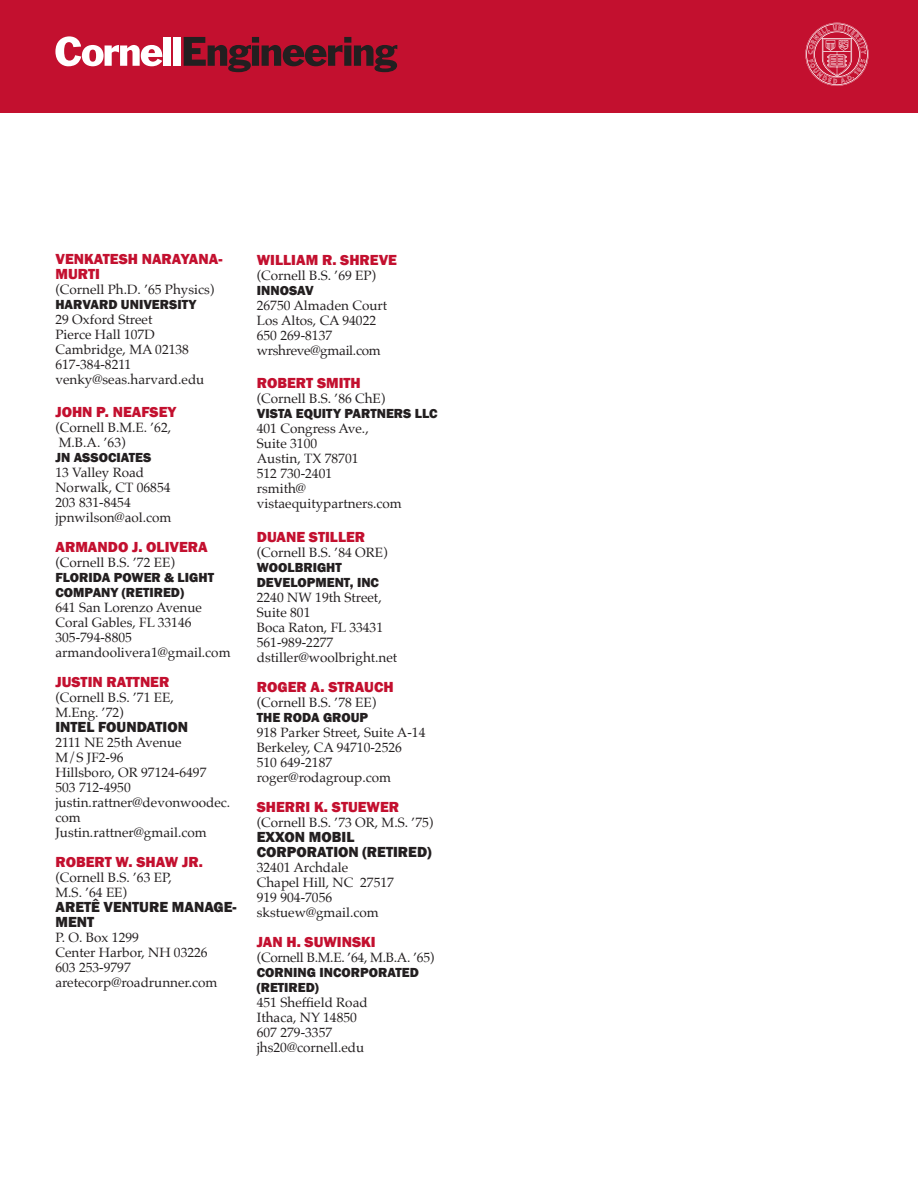
<style>
.page{position:relative;width:918px;height:1188px;background:#fff}
.page>*{position:absolute;margin:0;border:0;box-sizing:border-box;transform-origin:0 0}
.contact_copy{font:800 15px/15px "Franklin Gothic";color:#c3102f}
.contact_copy-2{font:800 15px/15px "Franklin Gothic";color:#231f20}
.contact_copy-3{font:13.5px/15px "Palatino";color:#231f20}
.t1{font:800 13.5px/15px "Franklin Gothic";color:#231f20}
.contact_copy-4{font:13.5px "Palatino";letter-spacing:-.02em;color:#231f20}
.s1{font-family:"Palatino";font-weight:400}
</style>
<div class="page">
<div style="left:0;top:0;width:918px;height:112px;background:#c3102f"></div>
<svg style="left:55px;top:36px;width:107px;height:30px"></svg>
<div style="left:163px;top:37px;width:8px;height:29px;background:#fff"></div>
<div style="left:173px;top:37px;width:8px;height:29px;background:#fff"></div>
<svg style="left:184px;top:37px;width:213px;height:35px"></svg>
<svg style="left:805px;top:23px;width:64px;height:63px"></svg>
<p class="contact_copy" style="left:55px;top:251px;width:169px">VENKATESH NARAYANA-<br>MURTI</p>
<p class="contact_copy-3" style="left:55px;top:282px;width:160px">(Cornell Ph.D. ’65 Physics)</p>
<p class="t1" style="left:55px;top:297px;width:143px">HARVARD UNIVERSITY</p>
<p class="contact_copy-3" style="left:55px;top:312px;width:98px">29 Oxford Street</p>
<p class="contact_copy-3" style="left:55px;top:327px;width:101px">Pierce Hall 107D</p>
<p class="contact_copy-3" style="left:55px;top:342px;width:135px">Cambridge, MA 02138</p>
<p class="contact_copy-3" style="left:55px;top:357px;width:77px">617-384-8211</p>
<p class="contact_copy-3" style="left:55px;top:372px;width:150px">venky@seas.harvard.edu</p>
<p class="contact_copy" style="left:55px;top:404px;width:122px">JOHN P. NEAFSEY</p>
<p class="contact_copy-3" style="left:55px;top:420px;width:117px">(Cornell B.M.E. ’62,<br>M.B.A. ’63)</p>
<p class="t1" style="left:55px;top:450px;width:97px">JN ASSOCIATES</p>
<p class="contact_copy-3" style="left:55px;top:465px;width:117px">13 Valley Road<br>Norwalk, CT 06854<br>203 831-8454 jpnwilson@aol.com</p>
<p class="contact_copy" style="left:55px;top:539px;width:154px">ARMANDO J. OLIVERA</p>
<p class="contact_copy-3" style="left:55px;top:555px;width:121px">(Cornell B.S. ’72 EE)</p>
<p class="t1" style="left:55px;top:570px;width:160px">FLORIDA POWER &amp; LIGHT<br>COMPANY (RETIRED)</p>
<p class="contact_copy-3" style="left:55px;top:600px;width:148px">641 San Lorenzo Avenue</p>
<p class="contact_copy-3" style="left:55px;top:615px;width:177px">Coral Gables, FL 33146<br>305-794-8805 armandoolivera1@gmail.com</p>
<p class="contact_copy" style="left:55px;top:674px;width:115px">JUSTIN RATTNER</p>
<p class="contact_copy-3" style="left:55px;top:690px;width:120px">(Cornell B.S. ’71 EE,<br>M.Eng. ’72)</p>
<p class="contact_copy-2" style="left:55px;top:719px;width:134px">INTEL FOUNDATION</p>
<p class="contact_copy-3" style="left:55px;top:735px;width:128px">2111 NE 25th Avenue</p>
<p class="contact_copy-3" style="left:55px;top:750px;width:176px">M/S JF2-96<br>Hillsboro, OR 97124-6497<br>503 712-4950 justin.rattner@devonwoodec. com</p>
<p class="contact_copy-3" style="left:55px;top:825px;width:153px">Justin.rattner@gmail.com</p>
<p class="contact_copy" style="left:55px;top:854px;width:149px">ROBERT W. SHAW JR.</p>
<p class="contact_copy-3" style="left:55px;top:870px;width:118px">(Cornell B.S. ’63 EP,<br>M.S. ’64 EE)</p>
<p class="contact_copy-2" style="left:55px;top:899px;width:183px">ARETÊ VENTURE MANAGE-<br>MENT</p>
<p class="contact_copy-3" style="left:55px;top:930px;width:154px">P. O. Box 1299<br>Center Harbor, NH 03226<br>603 253-9797</p>
<p class="contact_copy-3" style="left:55px;top:975px;width:164px">aretecorp@roadrunner.com</p>
<p class="contact_copy" style="left:257px;top:252px;width:142px">WILLIAM R. SHREVE</p>
<p class="contact_copy-3" style="left:257px;top:267px;width:121px">(Cornell B.S. ’69 EP)</p>
<p class="t1" style="left:257px;top:283px;width:58px">INNOSAV</p>
<p class="contact_copy-3" style="left:257px;top:297px;width:132px">26750 Almaden Court</p>
<p class="contact_copy-3" style="left:257px;top:312px;width:121px">Los Altos, CA 94022</p>
<p class="contact_copy-3" style="left:257px;top:327px;width:77px">650 269-8137</p>
<p class="contact_copy-4" style="left:257px;top:339px;width:126px">wrshreve@gmail.com</p>
<p class="contact_copy" style="left:257px;top:375px;width:106px">ROBERT SMITH</p>
<p class="t1" style="left:257px;top:391px;width:182px"><span class="s1">(Cornell B.S. ’86 ChE)<br></span>VISTA EQUITY PARTNERS LLC</p>
<p class="contact_copy-3" style="left:257px;top:420px;width:113px">401 Congress Ave.,</p>
<p class="contact_copy-3" style="left:257px;top:435px;width:103px">Suite 3100<br>Austin, TX 78701<br>512 730-2401</p>
<p class="contact_copy-3" style="left:257px;top:480px;width:147px">rsmith@ vistaequitypartners.com</p>
<p class="contact_copy" style="left:257px;top:530px;width:110px">DUANE STILLER</p>
<p class="contact_copy-3" style="left:257px;top:545px;width:132px">(Cornell B.S. ’84 ORE)</p>
<p class="t1" style="left:257px;top:560px;width:124px">WOOLBRIGHT<br>DEVELOPMENT, INC</p>
<p class="contact_copy-3" style="left:257px;top:590px;width:126px">2240 NW 19th Street,</p>
<p class="contact_copy-3" style="left:257px;top:605px;width:55px">Suite 801</p>
<p class="contact_copy-3" style="left:257px;top:620px;width:128px">Boca Raton, FL 33431</p>
<p class="contact_copy-3" style="left:257px;top:635px;width:78px">561-989-2277</p>
<p class="contact_copy-3" style="left:257px;top:650px;width:142px">dstiller@woolbright.net</p>
<p class="contact_copy" style="left:257px;top:680px;width:138px">ROGER A. STRAUCH</p>
<p class="contact_copy-3" style="left:257px;top:695px;width:121px">(Cornell B.S. ’78 EE)</p>
<p class="t1" style="left:257px;top:710px;width:113px">THE RODA GROUP</p>
<p class="contact_copy-3" style="left:257px;top:725px;width:170px">918 Parker Street, Suite A-14</p>
<p class="contact_copy-3" style="left:257px;top:740px;width:147px">Berkeley, CA 94710-2526</p>
<p class="contact_copy-3" style="left:257px;top:755px;width:77px">510 649-2187</p>
<p class="contact_copy-3" style="left:257px;top:770px;width:136px">roger@rodagroup.com</p>
<p class="contact_copy" style="left:257px;top:800px;width:144px">SHERRI K. STUEWER</p>
<p class="contact_copy-3" style="left:257px;top:815px;width:178px">(Cornell B.S. ’73 OR, M.S. ’75)</p>
<p class="contact_copy-2" style="left:257px;top:830px;width:176px">EXXON MOBIL<br>CORPORATION (RETIRED)</p>
<p class="contact_copy-3" style="left:257px;top:860px;width:93px">32401 Archdale</p>
<p class="contact_copy-3" style="left:257px;top:875px;width:139px">Chapel Hill, NC 27517</p>
<p class="contact_copy-3" style="left:257px;top:890px;width:123px">919 904-7056 skstuew@gmail.com</p>
<p class="contact_copy" style="left:257px;top:935px;width:120px">JAN H. SUWINSKI</p>
<p class="contact_copy-4" style="left:257px;top:946px;width:179px">(Cornell B.M.E. ’64, M.B.A. ’65)</p>
<p class="t1" style="left:257px;top:965px;width:164px">CORNING INCORPORATED (RETIRED)</p>
<p class="contact_copy-3" style="left:257px;top:995px;width:112px">451 Sheffield Road</p>
<p class="contact_copy-3" style="left:257px;top:1010px;width:102px">Ithaca, NY 14850</p>
<p class="contact_copy-3" style="left:257px;top:1025px;width:77px">607 279-3357</p>
<p class="contact_copy-3" style="left:257px;top:1040px;width:109px">jhs20@cornell.edu</p>
</div>
